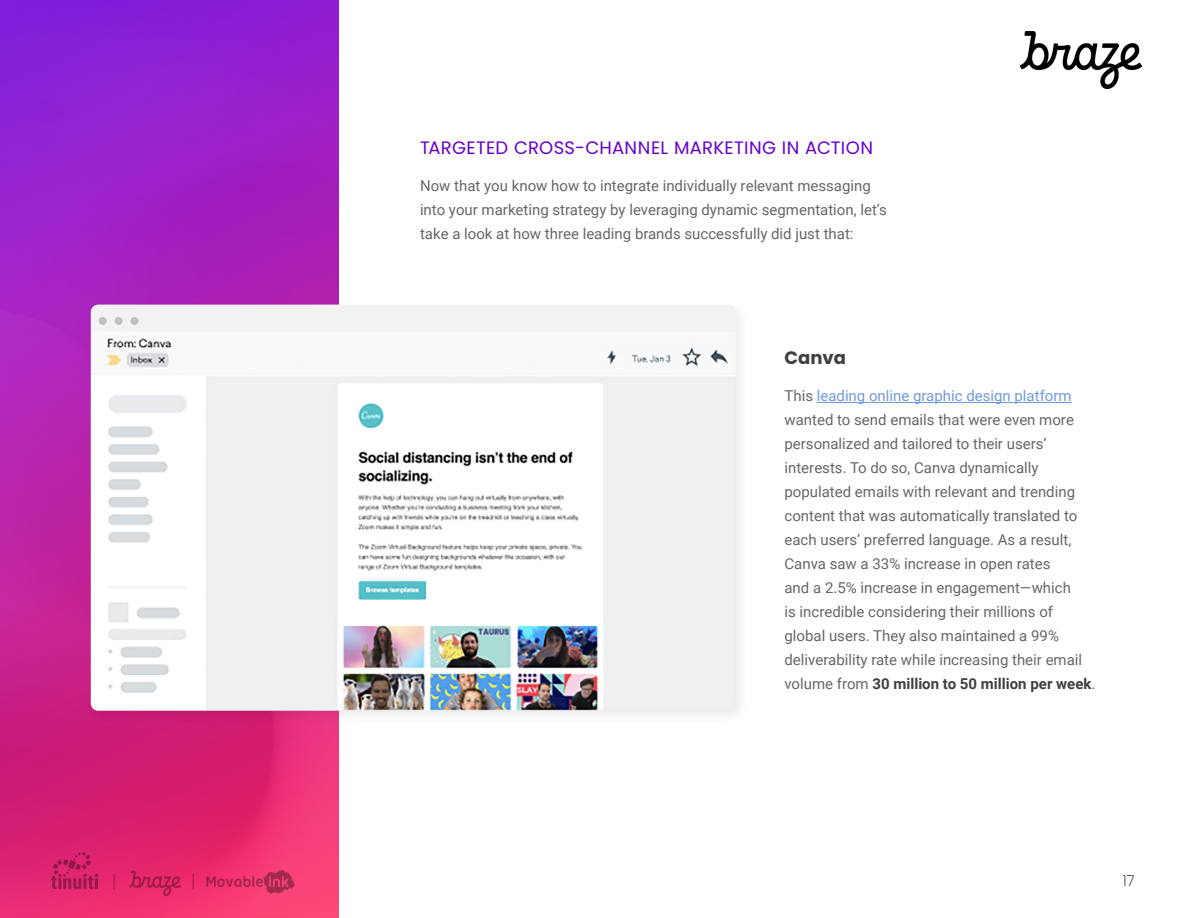
<style>
.page{position:relative;width:1188px;height:918px;background:#fff}
.page>*{position:absolute;margin:0;border:0;box-sizing:border-box;transform-origin:0 0}
.Body_Copy{font:18px "Poppins";letter-spacing:.015em;color:#60c}
.Body_Copy-2{font:700 18px "Poppins";color:#404040}
.Body_Copy-3{font:15px/24px "Roboto";color:#666}
.t1{font:200 15px "Poppins";color:#000}
.s1{color:#709adb}
.s2{font-weight:700;color:#404040}
</style>
<div class="page">
<svg style="left:0;top:0;width:338px;height:917px;background:#b422a8"></svg>
<hr style="left:817px;top:402px;width:255px;height:1px;background:#709adb">
<img style="left:1021px;top:32px;width:121px;height:56px">
<div style="left:85px;top:299px;width:665px;height:426px;background:#000;opacity:.08"></div>
<img style="left:91px;top:305px;width:645px;height:406px">
<img style="left:51px;top:852px;width:47px;height:36px">
<svg style="left:193px;top:873px;width:1px;height:16px"></svg>
<img style="left:202px;top:867px;width:95px;height:31px">
<img style="left:129px;top:872px;width:51px;height:23px">
<svg style="left:114px;top:873px;width:1px;height:16px"></svg>
<p class="Body_Copy" style="left:420px;top:137px;width:455px">TARGETED CROSS-CHANNEL MARKETING IN ACTION</p>
<p class="Body_Copy-3" style="left:420px;top:174px;width:468px">Now that you know how to integrate individually relevant messaging into your marketing strategy by leveraging dynamic segmentation, let’s take a look at how three leading brands successfully did just that:</p>
<p class="Body_Copy-2" style="left:784px;top:347px;width:63px">Canva</p>
<p class="Body_Copy-3" style="left:784px;top:384px;width:312px">This <span class="s1">leading online graphic design platform </span>wanted to send emails that were even more personalized and tailored to their users’ interests. To do so, Canva dynamically populated emails with relevant and trending content that was automatically translated to each users’ preferred language. As a result, Canva saw a 33% increase in open rates<br>and a 2.5% increase in engagement—which<br>is incredible considering their millions of global users. They also maintained a 99% deliverability rate while increasing their email volume from <span class="s2">30 million to 50 million per week</span>.</p>
<p class="t1" style="left:1123px;top:872px;width:13px">17</p>
</div>
